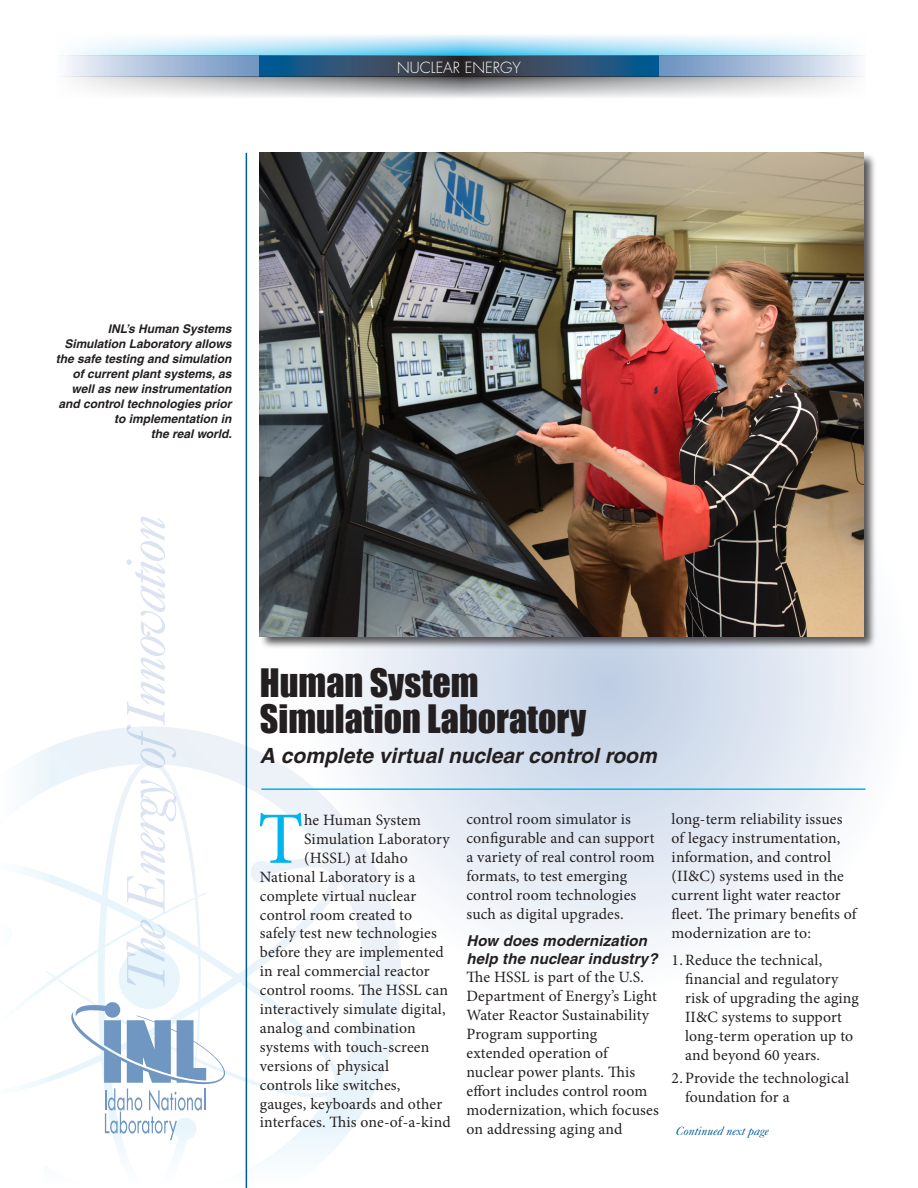
<style>
.page{position:relative;width:918px;height:1188px;background:#fff}
.page>*{position:absolute;margin:0;border:0;box-sizing:border-box;transform-origin:0 0}
.Initial_Cap{font:73.95px "Minion Pro";color:#00b4ec}
.t1{font:italic 54.3px "Caslon Five Forty";letter-spacing:-.05em;color:#dce4f1}
.Headline{font:36px/36px "Impact";color:#231f20}
.Headline_Subhead{font:italic 700 21px "Helvetica";color:#231f20}
.Initial_Cap-2{font:15.75px/18.9px "Minion Pro";letter-spacing:.005em;color:#231f20}
.Body_Text{font:15.75px/18.9px "Minion Pro";letter-spacing:.01em;color:#231f20}
.Bullet_Text{font:15.75px/18.9px "Minion Pro";letter-spacing:.01em;color:#231f20}
.Subhead_2{font:italic 700 15px/18px "Helvetica";letter-spacing:.01em;color:#231f20}
.t2{font:300 15px "Futura";color:#fff}
.t3{font:italic 700 12px/15px "Helvetica";color:#231f20;text-align:right}
.Continued_on__from{font:italic 12px "Caslon Five Forty";color:#005b98}
</style>
<div class="page">
<svg style="left:24px;top:726px;width:377px;height:459px"></svg>
<svg style="left:98px;top:761px;width:103px;height:424px"></svg>
<svg style="left:24px;top:858px;width:323px;height:244px"></svg>
<svg style="left:249px;top:861px;width:26px;height:24px"></svg>
<svg style="left:68px;top:1002px;width:160px;height:138px"></svg>
<svg style="left:63px;top:55px;width:800px;height:21px;background:#abc1dc"></svg>
<svg style="left:259px;top:55px;width:400px;height:21px;background:#284e6b"></svg>
<svg style="left:72px;top:35px;width:781px;height:20px"></svg>
<svg style="left:63px;top:76px;width:800px;height:22px"></svg>
<svg style="left:302px;top:650px;width:574px;height:342px"></svg>
<hr style="left:246px;top:153px;width:1px;height:1035px;background:#005b98">
<hr style="left:261px;top:788px;width:605px;height:2px;background:#00b4ec">
<div style="left:259px;top:152px;width:618px;height:498px;background:#231f20;opacity:.75"></div>
<img style="left:260px;top:153px;width:604px;height:483px">
<p class="t2" style="left:397px;top:58px;width:125px">NUCLEAR ENERGY</p>
<p class="t3" style="left:56px;top:321px;width:178px">INL’s Human Systems<br>Simulation Laboratory allows the safe testing and simulation of current plant systems, as well as new instrumentation and control technologies prior to implementation in<br>the real world.</p>
<h2 class="t1" style="left:114px;top:991px;width:478px;rotate:-90deg">The Energy of Innovation</h2>
<p class="Headline" style="left:260px;top:664px;width:328px">Human System<br>Simulation Laboratory</p>
<p class="Headline_Subhead" style="left:260px;top:742px;width:398px">A complete virtual nuclear control room</p>
<p class="Initial_Cap" style="left:258px;top:790px;width:47px">T</p>
<p class="Initial_Cap-2" style="left:304px;top:811px;width:118px">he Human System</p>
<p class="Initial_Cap-2" style="left:304px;top:830px;width:147px">Simulation Laboratory</p>
<p class="Initial_Cap-2" style="left:304px;top:848px;width:105px">(HSSL) at Idaho</p>
<p class="Initial_Cap-2" style="left:260px;top:867px;width:157px">National Laboratory is a</p>
<p class="Initial_Cap-2" style="left:260px;top:886px;width:158px">complete virtual nuclear</p>
<p class="Initial_Cap-2" style="left:260px;top:905px;width:154px">control room created to</p>
<p class="Initial_Cap-2" style="left:260px;top:924px;width:179px">safely test new technologies</p>
<p class="Initial_Cap-2" style="left:260px;top:943px;width:186px">before they are implemented</p>
<p class="Initial_Cap-2" style="left:260px;top:962px;width:171px">in real commercial reactor</p>
<p class="Initial_Cap-2" style="left:260px;top:981px;width:190px">control rooms. The HSSL can</p>
<p class="Initial_Cap-2" style="left:260px;top:1000px;width:187px">interactively simulate digital,</p>
<p class="Initial_Cap-2" style="left:260px;top:1019px;width:157px">analog and combination</p>
<p class="Initial_Cap-2" style="left:260px;top:1037px;width:171px">systems with touch-screen</p>
<p class="Initial_Cap-2" style="left:260px;top:1056px;width:131px">versions of physical</p>
<p class="Initial_Cap-2" style="left:260px;top:1075px;width:142px">controls like switches,</p>
<p class="Initial_Cap-2" style="left:260px;top:1094px;width:184px">gauges, keyboards and other</p>
<p class="Initial_Cap-2" style="left:260px;top:1113px;width:192px">interfaces. This one-of-a-kind</p>
<p class="Initial_Cap-2" style="left:466px;top:810px;width:190px">control room simulator is configurable and can support a variety of real control room formats, to test emerging control room technologies such as digital upgrades.</p>
<p class="Subhead_2" style="left:466px;top:931px;width:192px">How does modernization help the nuclear industry?</p>
<p class="Body_Text" style="left:466px;top:968px;width:194px">The HSSL is part of the U.S.<br>Department of Energy’s Light<br>Water Reactor Sustainability<br>Program supporting extended operation of nuclear power plants. This effort includes control room modernization, which focuses on addressing aging and</p>
<p class="Body_Text" style="left:672px;top:810px;width:186px">long-term reliability issues of legacy instrumentation, information, and control (II&amp;C) systems used in the current light water reactor fleet. The primary benefits of modernization are to:</p>
<p class="Bullet_Text" style="left:685px;top:951px;width:175px;text-indent:-14px">1.Reduce the technical, financial and regulatory risk of upgrading the aging<br>II&amp;C systems to support long-term operation up to and beyond 60 years.</p>
<p class="Bullet_Text" style="left:685px;top:1069px;width:165px;text-indent:-14px">2.Provide the technological foundation for a</p>
<p class="Continued_on__from" style="left:676px;top:1124px;width:94px">Continued next page</p>
</div>
